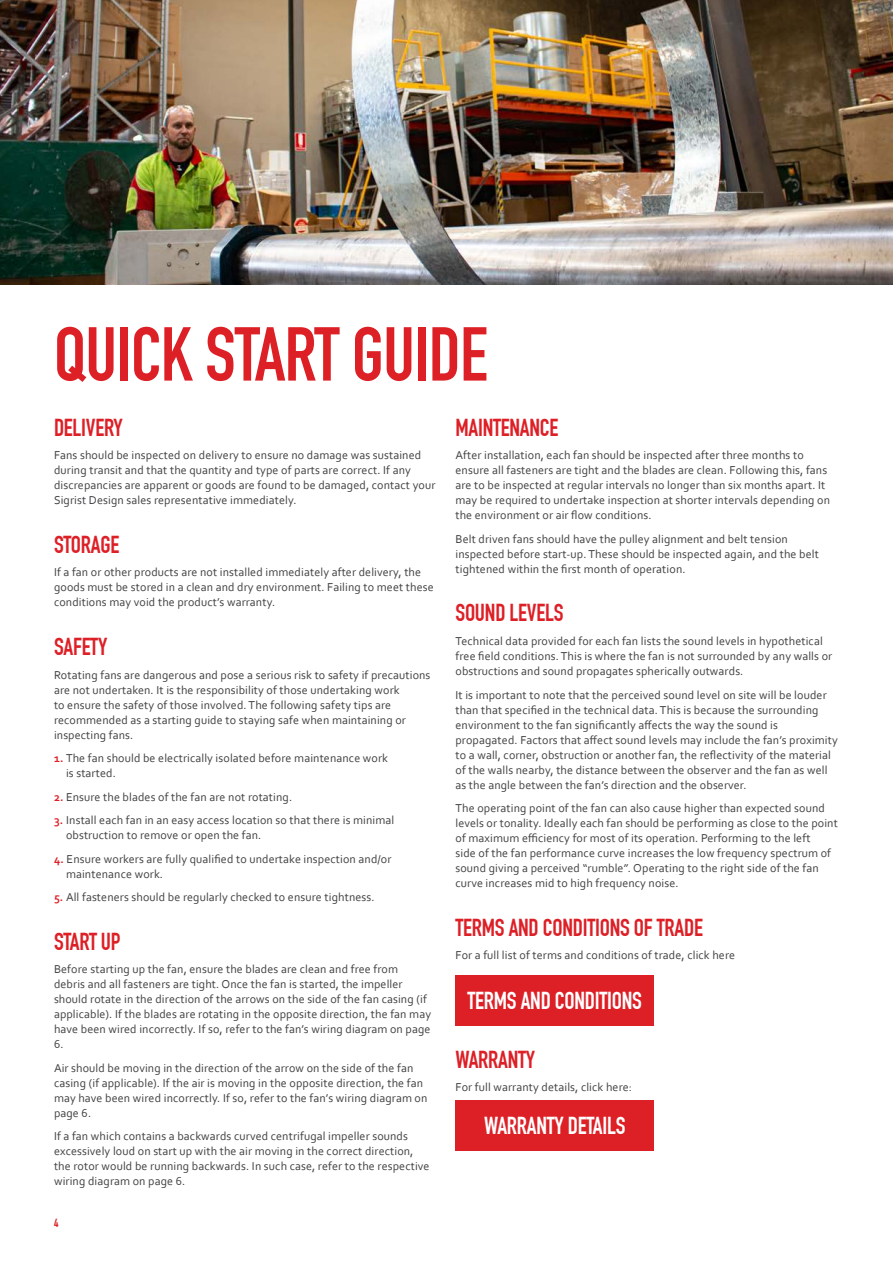
<style>
.page{position:relative;width:893px;height:1263px;background:#fff}
.page>*{position:absolute;margin:0;border:0;box-sizing:border-box;transform-origin:0 0}
.t1{font:700 75px "DIN Condensed";letter-spacing:-.01em;color:#dd1f26}
.t2{font:700 24px "DIN Condensed";letter-spacing:-.01em;color:#dd1f26}
.t3{font:700 24px "DIN Condensed";letter-spacing:-.01em;color:#fff}
.t4{font:12px/15px "Corbel";letter-spacing:.01em;color:#414042}
.t5{font:700 11.55px "DIN Condensed";color:#dd1f26}
.s1{font-weight:700;color:#dd1f26}
</style>
<div class="page">
<div style="left:455px;top:1101px;width:199px;height:50px;background:#dd1f26"></div>
<div style="left:455px;top:975px;width:199px;height:50px;background:#dd1f26"></div>
<img style="left:0;top:0;width:893px;height:285px">
<h1 class="t1" style="left:54px;top:310px;width:435px">QUICK START GUIDE</h1>
<h2 class="t2" style="left:54px;top:413px;width:70px">DELIVERY</h2>
<p class="t4" style="left:54px;top:448px;width:383px">Fans should be inspected on delivery to ensure no damage was sustained during transit and that the quantity and type of parts are correct. If any discrepancies are apparent or goods are found to be damaged, contact your Sigrist Design sales representative immediately.</p>
<h2 class="t2" style="left:54px;top:530px;width:67px">STORAGE</h2>
<p class="t4" style="left:54px;top:565px;width:381px">If a fan or other products are not installed immediately after delivery, the goods must be stored in a clean and dry environment. Failing to meet these conditions may void the product’s warranty.</p>
<h2 class="t2" style="left:54px;top:632px;width:55px">SAFETY</h2>
<p class="t4" style="left:54px;top:667px;width:378px">Rotating fans are dangerous and pose a serious risk to safety if precautions are not undertaken. It is the responsibility of those undertaking work<br>to ensure the safety of those involved. The following safety tips are recommended as a starting guide to staying safe when maintaining or inspecting fans.</p>
<p class="t4" style="left:66px;top:750px;width:324px;text-indent:-12px"><span class="s1">1.</span> The fan should be electrically isolated before maintenance work is started.</p>
<p class="t4" style="left:54px;top:789px;width:240px"><span class="s1">2.</span> Ensure the blades of the fan are not rotating.</p>
<p class="t4" style="left:66px;top:812px;width:330px;text-indent:-12px"><span class="s1">3.</span> Install each fan in an easy access location so that there is minimal obstruction to remove or open the fan.</p>
<p class="t4" style="left:66px;top:851px;width:327px;text-indent:-12px"><span class="s1">4.</span> Ensure workers are fully qualified to undertake inspection and/or maintenance work.</p>
<p class="t4" style="left:54px;top:889px;width:322px"><span class="s1">5.</span> All fasteners should be regularly checked to ensure tightness.</p>
<h2 class="t2" style="left:54px;top:927px;width:68px">START UP</h2>
<p class="t4" style="left:54px;top:961px;width:379px">Before starting up the fan, ensure the blades are clean and free from debris and all fasteners are tight. Once the fan is started, the impeller should rotate in the direction of the arrows on the side of the fan casing (if applicable). If the blades are rotating in the opposite direction, the fan may have been wired incorrectly. If so, refer to the fan’s wiring diagram on page 6.</p>
<p class="t4" style="left:54px;top:1060px;width:375px">Air should be moving in the direction of the arrow on the side of the fan casing (if applicable). If the air is moving in the opposite direction, the fan may have been wired incorrectly. If so, refer to the fan’s wiring diagram on page 6.</p>
<p class="t4" style="left:54px;top:1128px;width:377px">If a fan which contains a backwards curved centrifugal impeller sounds excessively loud on start up with the air moving in the correct direction, the rotor would be running backwards. In such case, refer to the respective wiring diagram on page 6.</p>
<p class="t5" style="left:54px;top:1216px;width:6px">4</p>
<h2 class="t2" style="left:455px;top:413px;width:104px">MAINTENANCE</h2>
<p class="t4" style="left:455px;top:448px;width:376px">After installation, each fan should be inspected after three months to ensure all fasteners are tight and the blades are clean. Following this, fans are to be inspected at regular intervals no longer than six months apart. It may be required to undertake inspection at shorter intervals depending on the environment or air flow conditions.</p>
<p class="t4" style="left:455px;top:531px;width:365px">Belt driven fans should have the pulley alignment and belt tension inspected before start-up. These should be inspected again, and the belt tightened within the first month of operation.</p>
<h2 class="t2" style="left:455px;top:599px;width:109px">SOUND LEVELS</h2>
<p class="t4" style="left:455px;top:633px;width:378px">Technical data provided for each fan lists the sound levels in hypothetical free field conditions. This is where the fan is not surrounded by any walls or obstructions and sound propagates spherically outwards.</p>
<p class="t4" style="left:455px;top:687px;width:384px">It is important to note that the perceived sound level on site will be louder than that specified in the technical data. This is because the surrounding environment to the fan significantly affects the way the sound is propagated. Factors that affect sound levels may include the fan’s proximity to a wall, corner, obstruction or another fan, the reflectivity of the material of the walls nearby, the distance between the observer and the fan as well as the angle between the fan’s direction and the observer.</p>
<p class="t4" style="left:455px;top:800px;width:384px">The operating point of the fan can also cause higher than expected sound levels or tonality. Ideally each fan should be performing as close to the point of maximum efficiency for most of its operation. Performing to the left<br>side of the fan performance curve increases the low frequency spectrum of sound giving a perceived “rumble”. Operating to the right side of the fan curve increases mid to high frequency noise.</p>
<h2 class="t2" style="left:455px;top:913px;width:249px">TERMS AND CONDITIONS OF TRADE</h2>
<p class="t4" style="left:455px;top:947px;width:281px">For a full list of terms and conditions of trade, click here</p>
<h2 class="t3" style="left:467px;top:986px;width:176px">TERMS AND CONDITIONS</h2>
<h2 class="t2" style="left:455px;top:1045px;width:81px">WARRANTY</h2>
<p class="t4" style="left:455px;top:1079px;width:178px">For full warranty details, click here:</p>
<h2 class="t3" style="left:484px;top:1112px;width:143px">WARRANTY DETAILS</h2>
</div>
